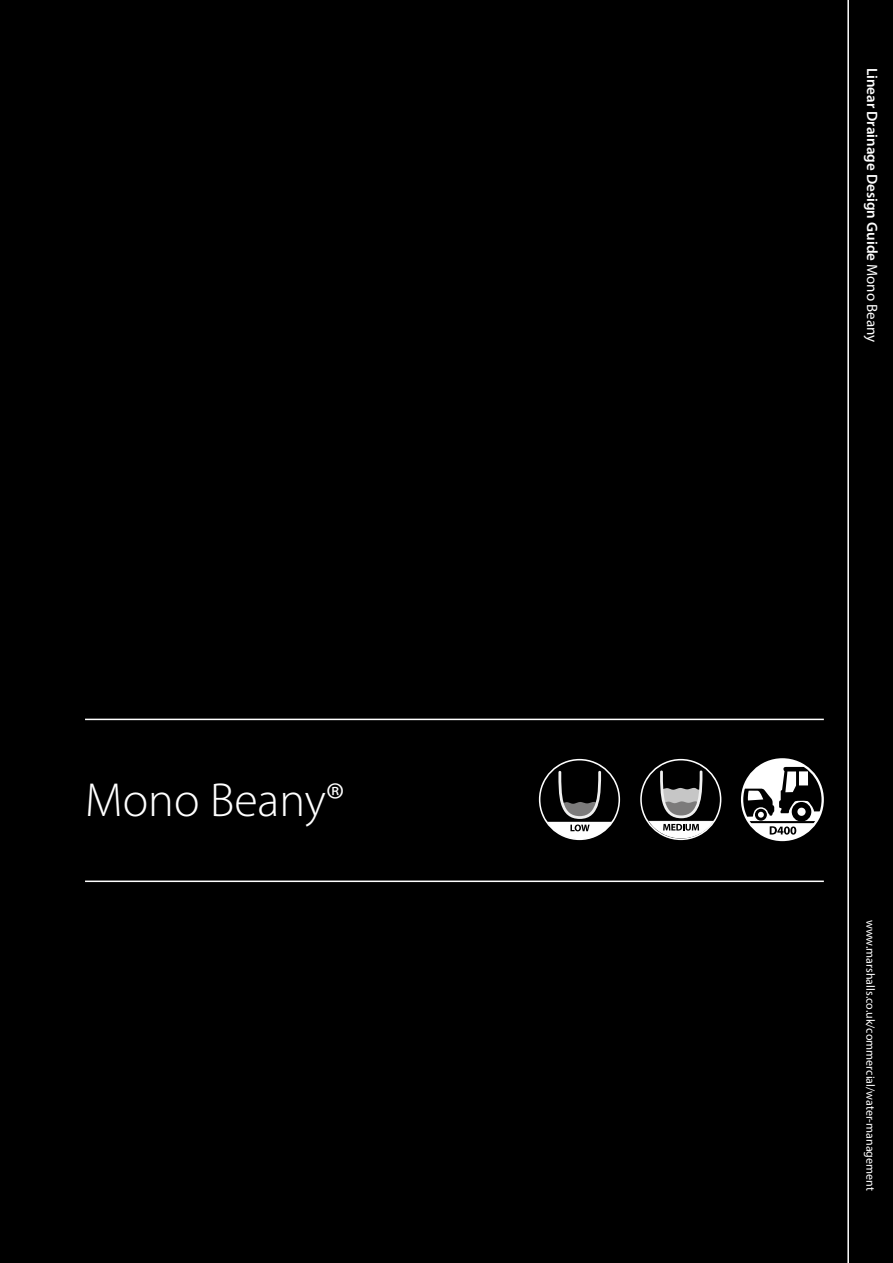
<style>
.page{position:relative;width:893px;height:1263px;background:#000}
.page>*{position:absolute;margin:0;border:0;box-sizing:border-box;transform-origin:0 0}
.t1{font:300 48px "Myriad Pro";color:#fff}
.t2{font:600 15px "Myriad Pro";color:#fff}
.t3{font:12px "Myriad Pro";color:#fff}
.s1{font-weight:400}
</style>
<div class="page">
<hr style="left:847px;top:0;width:2px;height:1263px;background:#fff">
<hr style="left:85px;top:880px;width:739px;height:2px;background:#fff">
<hr style="left:85px;top:719px;width:739px;height:1px;background:#fff">
<hr style="left:892px;top:0;width:1px;height:648px;background:#b10933">
<svg style="left:640px;top:759px;width:81px;height:81px"></svg>
<svg style="left:539px;top:759px;width:81px;height:81px"></svg>
<div style="left:742px;top:759px;width:81px;height:81px;background:#fff;border-radius:50%"></div>
<div style="left:741px;top:758px;width:83px;height:83px;border:2px solid #fff;border-radius:50%"></div>
<svg style="left:742px;top:766px;width:81px;height:69px"></svg>
<h1 class="t1" style="left:85px;top:774px;width:261px">Mono Beany®</h1>
<p class="t2" style="left:882px;top:68px;width:276px;rotate:90deg">Linear Drainage Design Guide <span class="s1">Mono Beany</span></p>
<p class="t3" style="left:878px;top:919px;width:273px;rotate:90deg">www.marshalls.co.uk/commercial/water-management</p>
</div>
